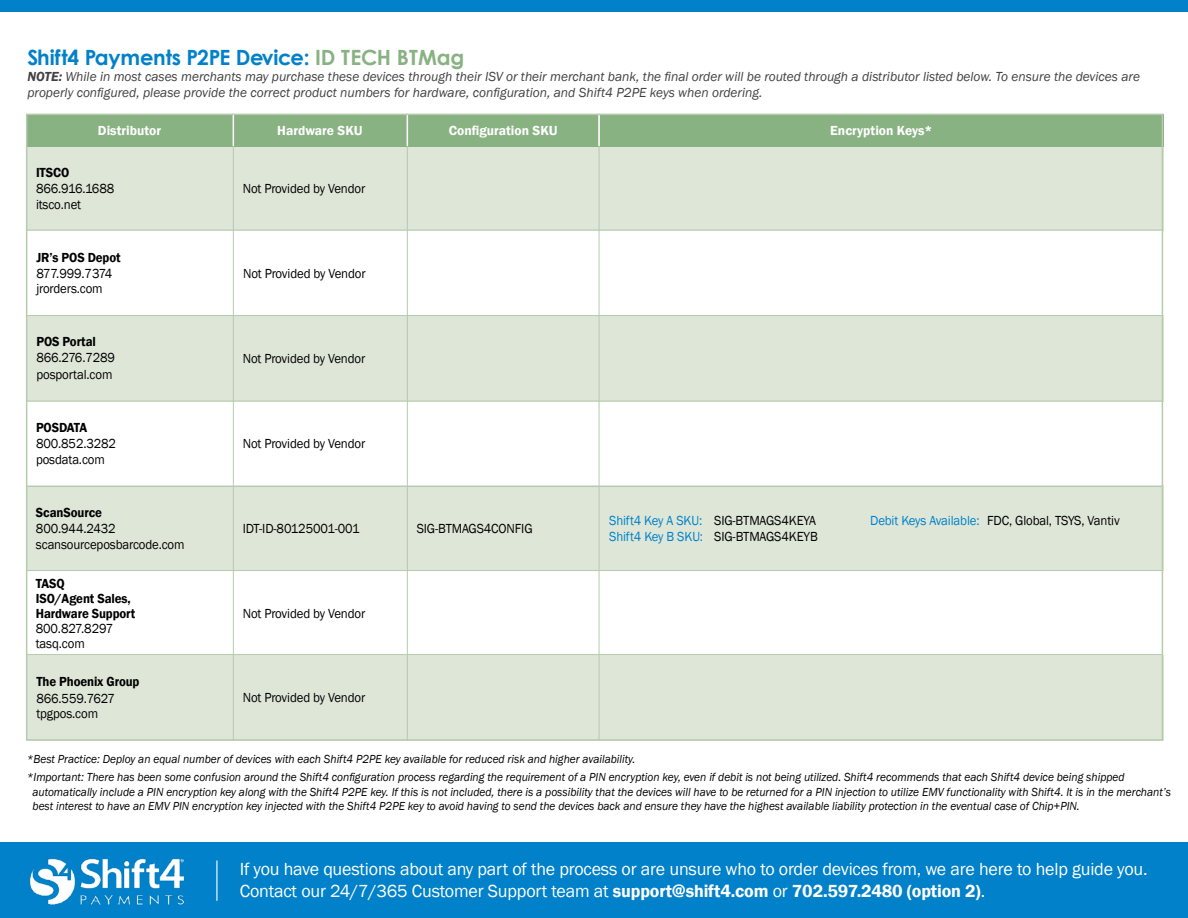
<style>
.page{position:relative;width:1188px;height:918px;background:#fff}
.page>*{position:absolute;margin:0;border:0;box-sizing:border-box;transform-origin:0 0}
.t1{font:700 21px "Century Gothic";letter-spacing:-.01em;color:#0081c9}
.t2{font:18px/21.6px "Franklin Gothic";letter-spacing:-.01em;color:#fff}
.t3{font:13.5px/16.2px "Franklin Gothic";letter-spacing:-.01em;color:#000;scale:.95 1}
.t4{font:italic 13.5px/16.2px "Franklin Gothic";color:#414042}
.t5{font:600 13.5px/15px "Franklin Gothic";letter-spacing:-.01em;color:#000;scale:.95 1}
.t6{font:600 13.5px "Franklin Gothic";color:#fff}
.t7{font:italic 12px/18px "Franklin Gothic";color:#000;scale:.95 1}
.s1{color:#89b283}
.s2{font-weight:600}
.s3{color:#0081c9}
</style>
<div class="page">
<div style="left:27px;top:655px;width:1136px;height:85px;background:#dee6d8"></div>
<div style="left:27px;top:315px;width:1136px;height:86px;background:#dee6d8"></div>
<div style="left:27px;top:486px;width:1136px;height:85px;background:#dee6d8"></div>
<div style="left:27px;top:145px;width:1136px;height:85px;background:#dee6d8"></div>
<div style="left:26px;top:114px;width:1137px;height:33px;background:#89b283"></div>
<hr style="left:26px;top:486px;width:1137px;height:1px;background:#b6cbad">
<hr style="left:26px;top:230px;width:1137px;height:1px;background:#b6cbad">
<hr style="left:26px;top:570px;width:1137px;height:1px;background:#b6cbad">
<hr style="left:26px;top:654px;width:1137px;height:1px;background:#b6cbad">
<hr style="left:233px;top:114px;width:1px;height:627px;background:#b6cbad">
<hr style="left:599px;top:114px;width:1px;height:626px;background:#b6cbad">
<hr style="left:407px;top:114px;width:1px;height:627px;background:#b6cbad">
<hr style="left:233px;top:114px;width:1px;height:32px;background:#fff">
<hr style="left:598px;top:114px;width:2px;height:32px;background:#fff">
<hr style="left:407px;top:114px;width:1px;height:32px;background:#fff">
<hr style="left:26px;top:315px;width:1137px;height:1px;background:#b6cbad">
<hr style="left:26px;top:401px;width:1137px;height:1px;background:#b6cbad">
<div style="left:0;top:0;width:1188px;height:11px;background:#0081c9"></div>
<div style="left:0;top:842px;width:1188px;height:76px;background:#0081c9"></div>
<img style="left:29px;top:858px;width:155px;height:47px">
<hr style="left:216px;top:861px;width:1px;height:40px;background:#fff">
<h1 class="t1" style="left:27px;top:41px;width:438px">Shift4 Payments P2PE Device: <span class="s1">ID TECH BTMag</span></h1>
<p class="t4" style="left:27px;top:68px;width:1114px"><span class="s2">NOTE:</span> While in most cases merchants may purchase these devices through their ISV or their merchant bank, the final order will be routed through a distributor listed below. To ensure the devices are properly configured, please provide the correct product numbers for hardware, configuration, and Shift4 P2PE keys when ordering.</p>
<p class="t6" style="left:98px;top:122px;width:65px">Distributor</p>
<p class="t6" style="left:277px;top:123px;width:87px">Hardware SKU</p>
<p class="t6" style="left:449px;top:123px;width:110px">Configuration SKU</p>
<p class="t6" style="left:830px;top:122px;width:104px">Encryption Keys*</p>
<p class="t5" style="left:36px;top:165px;width:37px">ITSCO</p>
<p class="t3" style="left:36px;top:181px;width:84px">866.916.1688 itsco.net</p>
<p class="t3" style="left:243px;top:180px;width:130px">Not Provided by Vendor</p>
<p class="t5" style="left:36px;top:250px;width:90px">JR’s POS Depot</p>
<p class="t3" style="left:36px;top:266px;width:81px;line-height:15px">877.999.7374 jrorders.com</p>
<p class="t3" style="left:243px;top:266px;width:130px">Not Provided by Vendor</p>
<p class="t5" style="left:36px;top:334px;width:64px">POS Portal</p>
<p class="t3" style="left:36px;top:350px;width:84px">866.276.7289 posportal.com</p>
<p class="t3" style="left:243px;top:351px;width:130px">Not Provided by Vendor</p>
<p class="t5" style="left:36px;top:420px;width:55px">POSDATA</p>
<p class="t3" style="left:36px;top:436px;width:86px">800.852.3282 posdata.com</p>
<p class="t3" style="left:243px;top:436px;width:130px">Not Provided by Vendor</p>
<p class="t5" style="left:36px;top:505px;width:71px">ScanSource</p>
<p class="t3" style="left:36px;top:521px;width:158px">800.944.2432 scansourceposbarcode.com</p>
<p class="t3" style="left:243px;top:521px;width:125px">IDT-ID-80125001-001</p>
<p class="t3" style="left:417px;top:521px;width:124px">SIG-BTMAGS4CONFIG</p>
<p class="t5" style="left:36px;top:576px;width:106px">TASQ<br>ISO/Agent Sales,<br>Hardware Support</p>
<p class="t3" style="left:36px;top:621px;width:83px;line-height:15px">800.827.8297 tasq.com</p>
<p class="t3" style="left:243px;top:605px;width:130px">Not Provided by Vendor</p>
<p class="t5" style="left:36px;top:675px;width:110px">The Phoenix Group</p>
<p class="t3" style="left:36px;top:691px;width:84px;line-height:15px">866.559.7627 tpgpos.com</p>
<p class="t3" style="left:243px;top:690px;width:130px">Not Provided by Vendor</p>
<p class="t3" style="left:609px;top:513px;width:219px"><span class="s3">Shift4 Key A SKU:</span> SIG-BTMAGS4KEYA</p>
<p class="t3" style="left:870px;top:513px;width:264px"><span class="s3">Debit Keys Available:</span> FDC, Global, TSYS, Vantiv</p>
<p class="t3" style="left:609px;top:529px;width:221px"><span class="s3">Shift4 Key B SKU:</span> SIG-BTMAGS4KEYB</p>
<p class="t7" style="left:27px;top:750px;width:1157px">*Best Practice: Deploy an equal number of devices with each Shift4 P2PE key available for reduced risk and higher availability.<br>*Important: There has been some confusion around the Shift4 configuration process regarding the requirement of a PIN encryption key, even if debit is not being utilized. Shift4 recommends that each Shift4 device being shipped</p>
<p class="t7" style="left:33px;top:785px;width:1200px;line-height:14.4px">automatically include a PIN encryption key along with the Shift4 P2PE key. If this is not included, there is a possibility that the devices will have to be returned for a PIN injection to utilize EMV functionality with Shift4. It is in the merchant’s best interest to have an EMV PIN encryption key injected with the Shift4 P2PE key to avoid having to send the devices back and ensure they have the highest available liability protection in the eventual case of Chip+PIN.</p>
<h2 class="t2" style="left:240px;top:859px;width:909px">If you have questions about any part of the process or are unsure who to order devices from, we are here to help guide you.<br>Contact our 24/7/365 Customer Support team at <span class="s2">support@shift4.com</span> or <span class="s2">702.597.2480 (option 2)</span>.</h2>
</div>
